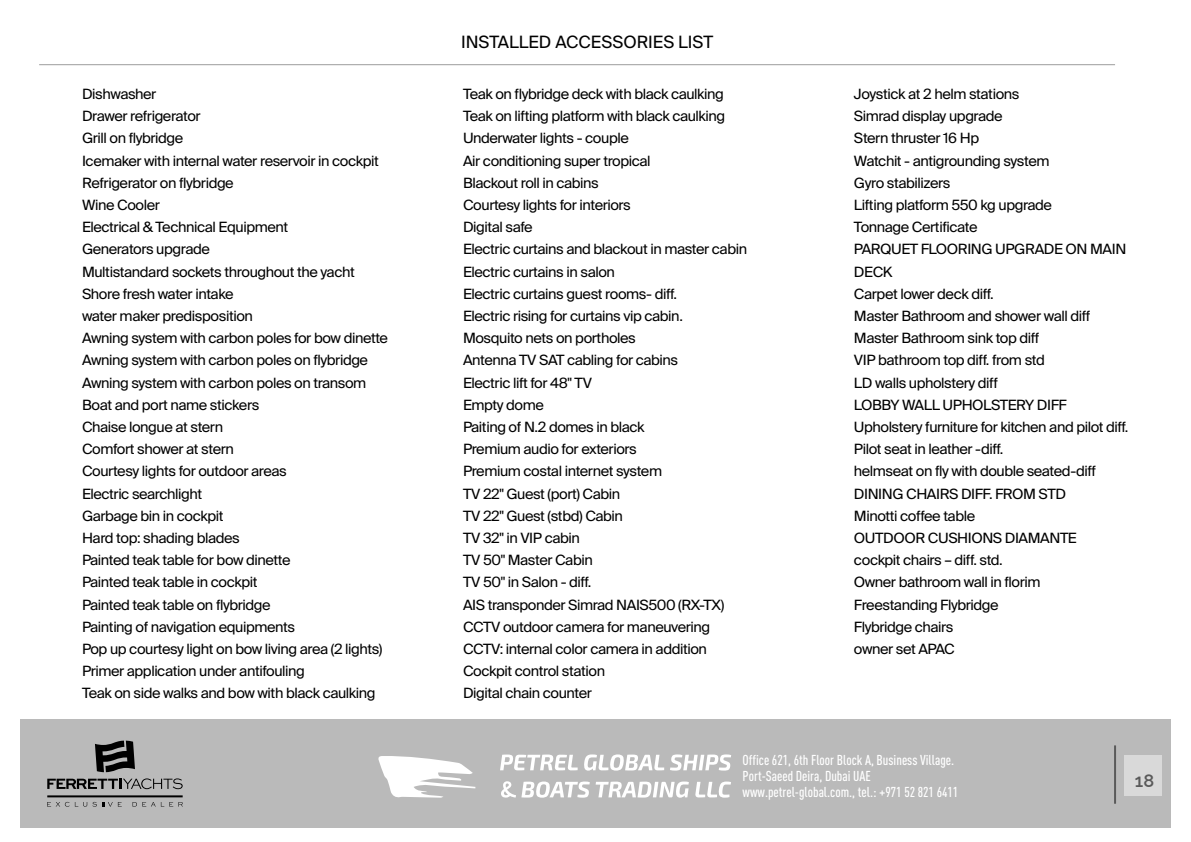
<style>
.page{position:relative;width:1191px;height:842px;background:#fff}
.page>*{position:absolute;margin:0;border:0;box-sizing:border-box;transform-origin:0 0}
.t1{font:600 18px "Raleway";color:#5a5a5a}
.t2{font:17px "Suisse Intl";color:#000}
.t3{font:14.2px/22.2px "Suisse Intl";letter-spacing:-.03em;color:#000}
.t4{font:500 condensed 14.2px/16.4px "DIN Pro";color:#fff}
</style>
<div class="page">
<hr style="left:39px;top:64px;width:1076px;height:1px;background:#9d9d9c">
<div style="left:20px;top:719px;width:1151px;height:109px;background:#bababa"></div>
<svg style="left:378px;top:756px;width:97px;height:42px"></svg>
<svg style="left:500px;top:754px;width:77px;height:16px"></svg>
<svg style="left:584px;top:754px;width:80px;height:17px"></svg>
<svg style="left:670px;top:754px;width:61px;height:17px"></svg>
<svg style="left:501px;top:781px;width:188px;height:17px"></svg>
<svg style="left:695px;top:781px;width:36px;height:17px"></svg>
<div style="left:1124px;top:755px;width:38px;height:40px;background:#d9d9d9"></div>
<hr style="left:1114px;top:745px;width:2px;height:59px;background:#5a5a5a">
<svg style="left:47px;top:778px;width:136px;height:11px"></svg>
<svg style="left:95px;top:741px;width:40px;height:31px"></svg>
<hr style="left:47px;top:795px;width:136px;height:2px;background:#000">
<svg style="left:47px;top:802px;width:75px;height:5px"></svg>
<svg style="left:133px;top:802px;width:50px;height:5px"></svg>
<p class="t2" style="left:461px;top:32px;width:253px">INSTALLED ACCESSORIES LIST</p>
<p class="t3" style="left:82px;top:83px;width:307px">Dishwasher<br>Drawer refrigerator<br>Grill on flybridge<br>Icemaker with internal water reservoir in cockpit<br>Refrigerator on flybridge<br>Wine Cooler<br>Electrical &amp; Technical Equipment<br>Generators upgrade<br>Multistandard sockets throughout the yacht<br>Shore fresh water intake<br>water maker predisposition<br>Awning system with carbon poles for bow dinette<br>Awning system with carbon poles on flybridge<br>Awning system with carbon poles on transom<br>Boat and port name stickers<br>Chaise longue at stern<br>Comfort shower at stern<br>Courtesy lights for outdoor areas<br>Electric searchlight<br>Garbage bin in cockpit<br>Hard top: shading blades<br>Painted teak table for bow dinette<br>Painted teak table in cockpit<br>Painted teak table on flybridge<br>Painting of navigation equipments<br>Pop up courtesy light on bow living area (2 lights)<br>Primer application under antifouling<br>Teak on side walks and bow with black caulking</p>
<p class="t3" style="left:854px;top:83px;width:276px">Joystick at 2 helm stations<br>Simrad display upgrade<br>Stern thruster 16 Hp<br>Watchit - antigrounding system<br>Gyro stabilizers<br>Lifting platform 550 kg upgrade<br>Tonnage Certificate<br>PARQUET FLOORING UPGRADE ON MAIN<br>DECK<br>Carpet lower deck diff.<br>Master Bathroom and shower wall diff<br>Master Bathroom sink top diff<br>VIP bathroom top diff. from std<br>LD walls upholstery diff<br>LOBBY WALL UPHOLSTERY DIFF<br>Upholstery furniture for kitchen and pilot diff.<br>Pilot seat in leather -diff.<br>helmseat on fly with double seated-diff<br>DINING CHAIRS DIFF. FROM STD<br>Minotti coffee table<br>OUTDOOR CUSHIONS DIAMANTE<br>cockpit chairs – diff. std.<br>Owner bathroom wall in florim<br>Freestanding Flybridge<br>Flybridge chairs<br>owner set APAC</p>
<p class="t3" style="left:463px;top:83px;width:285px">Teak on flybridge deck with black caulking<br>Teak on lifting platform with black caulking<br>Underwater lights - couple<br>Air conditioning super tropical<br>Blackout roll in cabins<br>Courtesy lights for interiors<br>Digital safe<br>Electric curtains and blackout in master cabin<br>Electric curtains in salon<br>Electric curtains guest rooms- diff.<br>Electric rising for curtains vip cabin.<br>Mosquito nets on portholes<br>Antenna TV SAT cabling for cabins<br>Electric lift for 48" TV<br>Empty dome<br>Paiting of N.2 domes in black<br>Premium audio for exteriors<br>Premium costal internet system<br>TV 22" Guest (port) Cabin<br>TV 22" Guest (stbd) Cabin<br>TV 32" in VIP cabin<br>TV 50" Master Cabin<br>TV 50" in Salon - diff.<br>AIS transponder Simrad NAIS500 (RX-TX)<br>CCTV outdoor camera for maneuvering<br>CCTV: internal color camera in addition<br>Cockpit control station<br>Digital chain counter</p>
<p class="t4" style="left:742px;top:750px;width:217px">Office 621, 6th Floor Block A, Business Village.<br>Port-Saeed Deira, Dubai UAE www.petrel-global.com., tel.: +971 52 821 6411</p>
<p class="t1" style="left:1134px;top:766px;width:21px">18</p>
</div>
